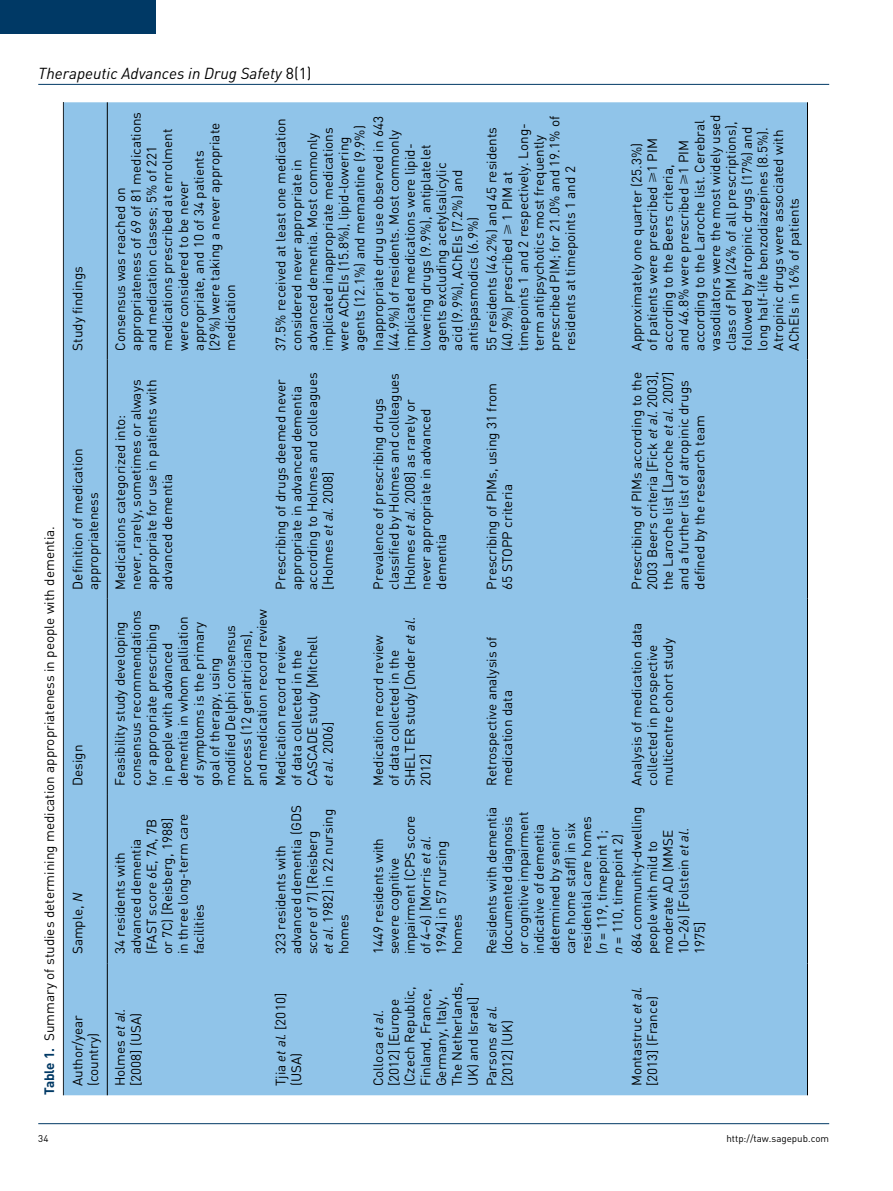
<style>
.page{position:relative;width:893px;height:1191px;background:#fff}
.page>*{position:absolute;margin:0;border:0;box-sizing:border-box;transform-origin:0 0}
.t1{font:italic 15.75px "DIN";color:#000}
.t2{font:13.5px/15.8px "DIN";color:#000}
.t3{font:9.75px "DIN";color:#000}
.s1{font-style:normal}
.s2{font-weight:700;color:#003965}
.s3{font-style:italic}
</style>
<div class="page">
<hr style="left:38px;top:84px;width:791px;height:1px;background:#003965">
<hr style="left:38px;top:1123px;width:791px;height:1px;background:#003965">
<div style="left:0;top:0;width:155px;height:34px;background:#003965"></div>
<hr style="left:63px;top:102px;width:1px;height:993px;background:#000">
<div style="left:64px;top:102px;width:743px;height:993px;background:#90c4e9"></div>
<hr style="left:107px;top:963px;width:1px;height:132px;background:#000">
<hr style="left:107px;top:795px;width:1px;height:168px;background:#000">
<hr style="left:107px;top:598px;width:1px;height:197px;background:#000">
<hr style="left:107px;top:359px;width:1px;height:239px;background:#000">
<hr style="left:107px;top:102px;width:1px;height:257px;background:#000">
<hr style="left:807px;top:963px;width:1px;height:132px;background:#000">
<hr style="left:807px;top:795px;width:1px;height:168px;background:#000">
<hr style="left:807px;top:598px;width:1px;height:197px;background:#000">
<hr style="left:807px;top:359px;width:1px;height:239px;background:#000">
<hr style="left:807px;top:102px;width:1px;height:257px;background:#000">
<p class="t1" style="left:38px;top:63px;width:275px">Therapeutic Advances in Drug Safety <span class="s1">8(1)</span></p>
<p class="t2" style="left:70px;top:350px;width:86px;rotate:-90deg">Study findings</p>
<p class="t2" style="left:112px;top:350px;width:240px;rotate:-90deg">Consensus was reached on appropriateness of 69 of 81 medications and medication classes; 5% of 221 medications prescribed at enrolment were considered to be never appropriate, and 10 of 34 patients<br>(29%) were taking a never appropriate medication</p>
<p class="t2" style="left:484px;top:350px;width:236px;rotate:-90deg">55 residents (46.2%) and 45 residents (40.9%) prescribed ⩾ 1 PIM at timepoints 1 and 2 respectively. Long&shy;term antipsychotics most frequently prescribed PIM; for 21.0% and 19.1% of residents at timepoints 1 and 2</p>
<p class="t2" style="left:370px;top:350px;width:236px;rotate:-90deg">Inappropriate drug use observed in 643 (44.9%) of residents. Most commonly implicated medications were lipid&shy;lowering drugs (9.9%), antiplatelet agents excluding acetylsalicylic<br>acid (9.9%), AChEIs (7.2%) and antispasmodics (6.9%)</p>
<p class="t2" style="left:273px;top:350px;width:234px;rotate:-90deg">37.5% received at least one medication considered never appropriate in advanced dementia. Most commonly implicated inappropriate medications were AChEIs (15.8%), lipid-lowering agents (12.1%) and memantine (9.9%)</p>
<p class="t2" style="left:628px;top:350px;width:237px;rotate:-90deg">Approximately one quarter (25.3%)<br>of patients were prescribed ⩾1 PIM according to the Beers criteria,<br>and 46.8% were prescribed ⩾1 PIM according to the Laroche list. Cerebral vasodilators were the most widely used class of PIM (24% of all prescriptions), followed by atropinic drugs (17%) and long half-life benzodiazepines (8.5%).<br>Atropinic drugs were associated with AChEIs in 16% of patients</p>
<p class="t2" style="left:70px;top:589px;width:143px;rotate:-90deg">Definition of medication appropriateness</p>
<p class="t2" style="left:35px;top:1086px;width:562px;line-height:28.5px;text-indent:-9px;rotate:-90deg"><span class="s2">Table 1.</span> Summary of studies determining medication appropriateness in people with dementia.<br>Author/year</p>
<p class="t2" style="left:70px;top:786px;width:43px;rotate:-90deg">Design</p>
<p class="t2" style="left:70px;top:954px;width:63px;rotate:-90deg">Sample, <span class="s3">N</span></p>
<p class="t2" style="left:85px;top:1086px;width:54px;rotate:-90deg">(country)</p>
<p class="t2" style="left:112px;top:589px;width:211px;rotate:-90deg">Medications categorized into: never, rarely, sometimes or always appropriate for use in patients with advanced dementia</p>
<p class="t2" style="left:112px;top:786px;width:179px;rotate:-90deg">Feasibility study developing consensus recommendations for appropriate prescribing<br>in people with advanced dementia in whom palliation of symptoms is the primary goal of therapy, using modified Delphi consensus process (12 geriatricians), and medication record review</p>
<p class="t2" style="left:112px;top:954px;width:142px;rotate:-90deg">34 residents with advanced dementia (FAST score 6E, 7A, 7B or 7C) [Reisberg, 1988] in three long-term care facilities</p>
<p class="t2" style="left:273px;top:589px;width:219px;rotate:-90deg">Prescribing of drugs deemed never appropriate in advanced dementia according to Holmes and colleagues [Holmes <span class="s3">et al.</span> 2008]</p>
<p class="t2" style="left:273px;top:786px;width:152px;rotate:-90deg">Medication record review of data collected in the<br>CASCADE study [Mitchell <span class="s3">et al.</span> 2006]</p>
<p class="t2" style="left:273px;top:954px;width:150px;rotate:-90deg">323 residents with advanced dementia (GDS score of 7) [Reisberg<br><span class="s3">et al.</span> 1982] in 22 nursing homes</p>
<p class="t2" style="left:112px;top:1086px;width:80px;rotate:-90deg">Holmes <span class="s3">et al. </span>[2008] (USA)</p>
<p class="t2" style="left:273px;top:1086px;width:95px;rotate:-90deg">Tjia <span class="s3">et al.</span> [2010] (USA)</p>
<p class="t2" style="left:370px;top:589px;width:218px;rotate:-90deg">Prevalence of prescribing drugs classified by Holmes and colleagues [Holmes <span class="s3">et al.</span> 2008] as rarely or never appropriate in advanced dementia</p>
<p class="t2" style="left:370px;top:786px;width:170px;rotate:-90deg">Medication record review<br>of data collected in the<br>SHELTER study [Onder <span class="s3">et al.<br></span>2012]</p>
<p class="t2" style="left:370px;top:954px;width:141px;rotate:-90deg">1449 residents with severe cognitive impairment (CPS score of 4–6) [Morris <span class="s3">et al.<br></span>1994] in 57 nursing homes</p>
<p class="t2" style="left:484px;top:589px;width:208px;rotate:-90deg">Prescribing of PIMs, using 31 from<br>65 STOPP criteria</p>
<p class="t2" style="left:484px;top:786px;width:150px;rotate:-90deg">Retrospective analysis of medication data</p>
<p class="t2" style="left:628px;top:589px;width:219px;rotate:-90deg">Prescribing of PIMs according to the 2003 Beers criteria [Fick <span class="s3">et al.</span> 2003], the Laroche list [Laroche <span class="s3">et al.</span> 2007] and a further list of atropinic drugs defined by the research team</p>
<p class="t2" style="left:628px;top:786px;width:165px;rotate:-90deg">Analysis of medication data collected in prospective multicentre cohort study</p>
<p class="t2" style="left:483px;top:954px;width:149px;rotate:-90deg">Residents with dementia (documented diagnosis or cognitive impairment indicative of dementia determined by senior care home staff) in six residential care homes (<span class="s3">n</span> = 119, timepoint 1;<br><span class="s3">n</span> = 110, timepoint 2)</p>
<p class="t2" style="left:628px;top:954px;width:149px;rotate:-90deg">684 community-dwelling people with mild to moderate AD (MMSE<br>10–26) [Folstein <span class="s3">et al.<br></span>1975]</p>
<p class="t2" style="left:370px;top:1086px;width:105px;rotate:-90deg">Colloca <span class="s3">et al. </span>[2012] [Europe (Czech Republic,<br>Finland, France,<br>Germany, Italy,<br>The Netherlands,<br>UK) and Israel]</p>
<p class="t2" style="left:483px;top:1086px;width:83px;rotate:-90deg">Parsons <span class="s3">et al. </span>[2012] (UK)</p>
<p class="t2" style="left:628px;top:1086px;width:102px;rotate:-90deg">Montastruc <span class="s3">et al. </span>[2013] (France)</p>
<p class="t3" style="left:38px;top:1132px;width:12px">34</p>
<p class="t3" style="left:726px;top:1132px;width:104px">http://taw.sagepub.com</p>
</div>
